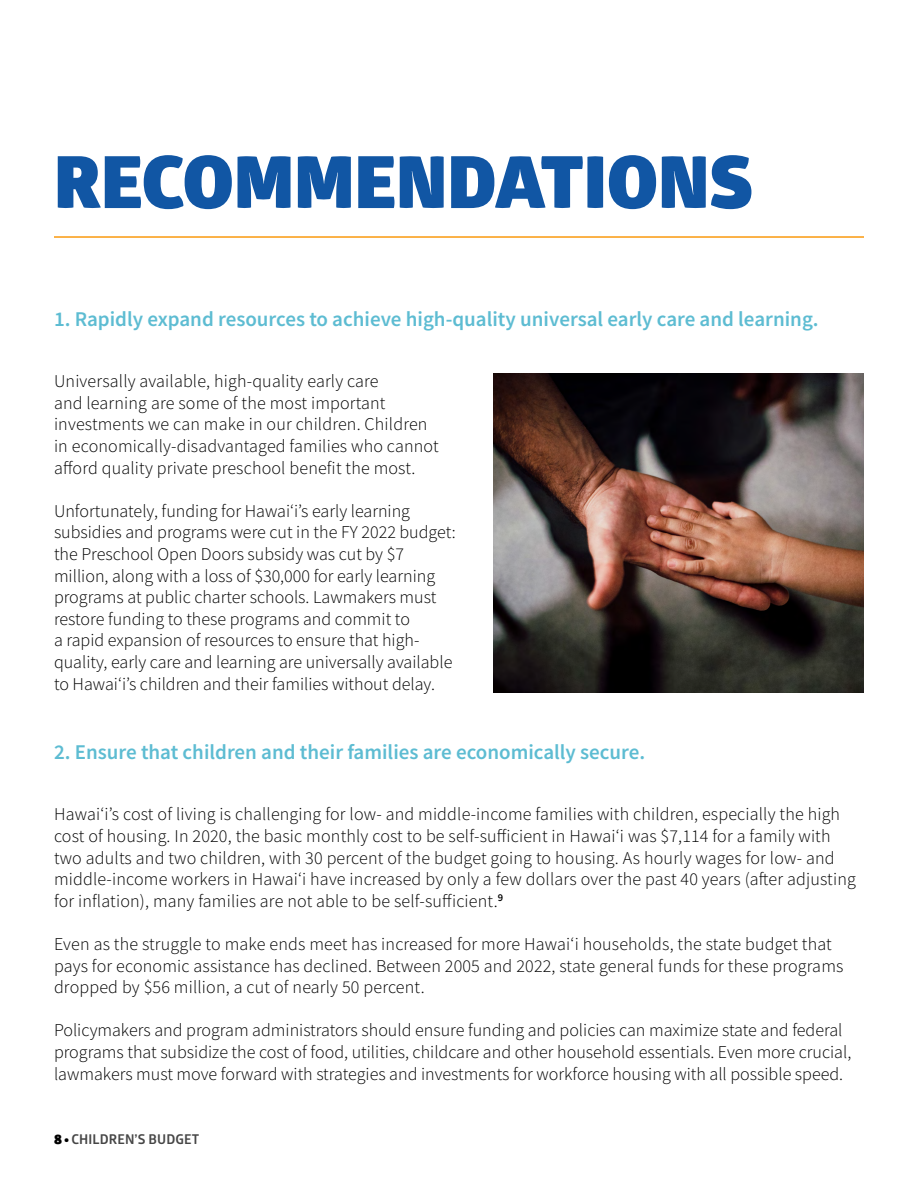
<style>
.page{position:relative;width:918px;height:1188px;background:#fff}
.page>*{position:absolute;margin:0;border:0;box-sizing:border-box;transform-origin:0 0}
.t1{font:900 72px "Glober";letter-spacing:.01em;color:#1156a4}
.t2{font:600 21px "Source Sans Pro";color:#5dbcd2}
.t3{font:300 18px/21.6px "Source Sans Pro";color:#000}
.t4{font:700 13.5px "Glober";letter-spacing:.01em;color:#464646}
.s1{font-weight:900;color:#000}
</style>
<div class="page">
<hr style="left:54px;top:236px;width:810px;height:2px;background:#fa990e">
<img style="left:494px;top:374px;width:370px;height:319px">
<h1 class="t1" style="left:54px;top:127px;width:699px">RECOMMENDATIONS</h1>
<p class="t2" style="left:54px;top:305px;width:766px">1. Rapidly expand resources to achieve high-quality universal early care and learning.</p>
<p class="t3" style="left:54px;top:370px;width:386px">Universally available, high-quality early care<br>and learning are some of the most important investments we can make in our children. Children in economically-disadvantaged families who cannot afford quality private preschool benefit the most.</p>
<p class="t3" style="left:54px;top:500px;width:403px">Unfortunately, funding for Hawaiʻi’s early learning subsidies and programs were cut in the FY 2022 budget: the Preschool Open Doors subsidy was cut by $7 million, along with a loss of $30,000 for early learning programs at public charter schools. Lawmakers must restore funding to these programs and commit to<br>a rapid expansion of resources to ensure that high&shy;quality, early care and learning are universally available to Hawaiʻi’s children and their families without delay.</p>
<p class="t2" style="left:54px;top:738px;width:593px">2. Ensure that children and their families are economically secure.</p>
<p class="t3" style="left:54px;top:804px;width:803px">Hawaiʻi’s cost of living is challenging for low- and middle-income families with children, especially the high cost of housing. In 2020, the basic monthly cost to be self-sufficient in Hawaiʻi was $7,114 for a family with two adults and two children, with 30 percent of the budget going to housing. As hourly wages for low- and middle-income workers in Hawaiʻi have increased by only a few dollars over the past 40 years (after adjusting for inflation), many families are not able to be self-sufficient.<sup>9</sup></p>
<p class="t3" style="left:54px;top:933px;width:791px">Even as the struggle to make ends meet has increased for more Hawaiʻi households, the state budget that pays for economic assistance has declined. Between 2005 and 2022, state general funds for these programs dropped by $56 million, a cut of nearly 50 percent.</p>
<p class="t3" style="left:54px;top:1020px;width:799px">Policymakers and program administrators should ensure funding and policies can maximize state and federal programs that subsidize the cost of food, utilities, childcare and other household essentials. Even more crucial, lawmakers must move forward with strategies and investments for workforce housing with all possible speed.</p>
<p class="t4" style="left:54px;top:1130px;width:147px"><span class="s1">8 •</span> CHILDREN’S BUDGET</p>
</div>
